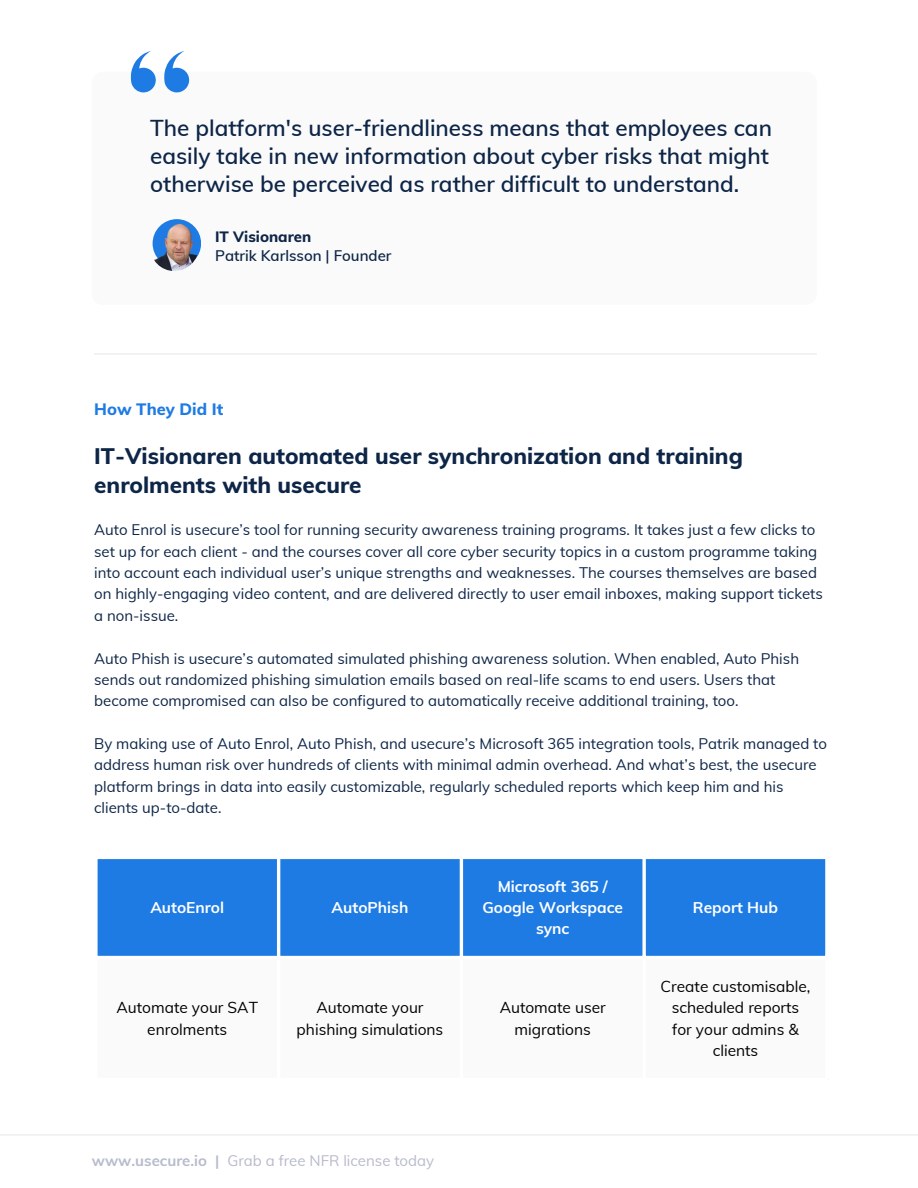
<style>
.page{position:relative;width:918px;height:1188px;background:#fff}
.page>*{position:absolute;margin:0;border:0;box-sizing:border-box;transform-origin:0 0}
.t1{font:600 22.5px/28.2px "Muli";color:#0d2547}
.t2{font:800 22.5px/28.2px "Muli";color:#0d2547}
.t3{font:800 16.5px "Muli";color:#1e7be4}
.t4{font:15.45px/21.3px "Muli";color:#000;text-align:center}
.t5{font:700 15.45px/21.3px "Muli";color:#fff;text-align:center}
.t6{font:15px/21.3px "Muli";color:#0d2547}
.t7{font:600 15px/19.2px "Muli";color:#0d2547}
.t8{font:15px "Muli";color:#b7bbcb}
.t9{font:700 15px "Muli";color:#b7bbcb}
.s1{font-weight:800}
</style>
<div class="page">
<div style="left:98px;top:859px;width:727px;height:97px;background:#1e7be4"></div>
<hr style="left:277px;top:859px;width:3px;height:219px;background:#fff">
<hr style="left:460px;top:859px;width:3px;height:219px;background:#fff">
<svg style="left:642px;top:859px;width:4px;height:97px"></svg>
<hr style="left:0;top:1134px;width:918px;height:1px;background:#e9e9e9">
<svg style="left:131px;top:51px;width:25px;height:41px"></svg>
<svg style="left:164px;top:51px;width:25px;height:41px"></svg>
<div style="left:153px;top:219px;width:48px;height:49px;background:#1e7be4;border-radius:50%"></div>
<img style="left:150px;top:223px;width:49px;height:48px;border-radius:50%">
<hr style="left:94px;top:353px;width:723px;height:2px;background:#e9e9e9">
<p class="t1" style="left:150px;top:113px;width:623px">The platform's user-friendliness means that employees can easily take in new information about cyber risks that might otherwise be perceived as rather difficult to understand.</p>
<p class="t7" style="left:215px;top:226px;width:178px"><span class="s1">IT Visionaren<br></span>Patrik Karlsson | Founder</p>
<h2 class="t3" style="left:94px;top:399px;width:131px">How They Did It</h2>
<p class="t2" style="left:94px;top:442px;width:650px">IT-Visionaren automated user synchronization and training enrolments with usecure</p>
<h1 class="t6" style="left:94px;top:519px;width:730px">Auto Enrol is usecure’s tool for running security awareness training programs. It takes just a few clicks to set up for each client - and the courses cover all core cyber security topics in a custom programme taking into account each individual user’s unique strengths and weaknesses. The courses themselves are based on highly-engaging video content, and are delivered directly to user email inboxes, making support tickets a non-issue.</h1>
<p class="t6" style="left:94px;top:647px;width:706px">Auto Phish is usecure’s automated simulated phishing awareness solution. When enabled, Auto Phish sends out randomized phishing simulation emails based on real-life scams to end users. Users that become compromised can also be configured to automatically receive additional training, too.</p>
<h2 class="t6" style="left:94px;top:733px;width:734px">By making use of Auto Enrol, Auto Phish, and usecure’s Microsoft 365 integration tools, Patrik managed to address human risk over hundreds of clients with minimal admin overhead. And what’s best, the usecure platform brings in data into easily customizable, regularly scheduled reports which keep him and his clients up-to-date.</h2>
<h1 class="t5" style="left:150px;top:897px;width:75px">AutoEnrol</h1>
<p class="t5" style="left:332px;top:897px;width:78px">AutoPhish</p>
<p class="t5" style="left:482px;top:875px;width:142px">Microsoft 365 /<br>Google Workspace sync</p>
<p class="t4" style="left:116px;top:997px;width:143px">Automate your SAT enrolments</p>
<p class="t4" style="left:297px;top:997px;width:148px">Automate your phishing simulations</p>
<p class="t4" style="left:500px;top:997px;width:108px">Automate user migrations</p>
<p class="t5" style="left:693px;top:897px;width:87px">Report Hub</p>
<p class="t4" style="left:661px;top:975px;width:151px">Create customisable, scheduled reports for your admins &amp; clients</p>
<p class="t9" style="left:92px;top:1151px;width:129px">www.usecure.io |</p>
<p class="t8" style="left:228px;top:1151px;width:208px">Grab a free NFR license today</p>
</div>
